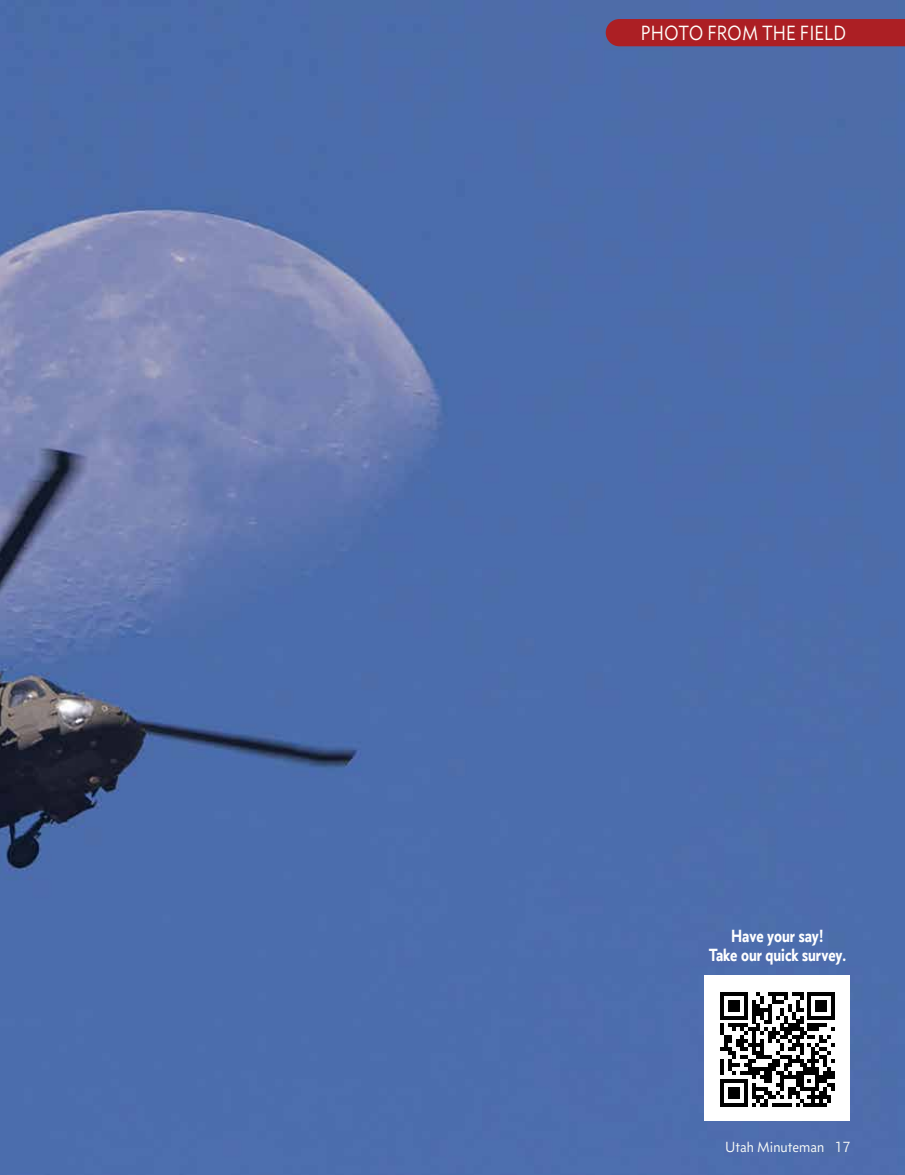
<style>
.page{position:relative;width:905px;height:1175px;background:#fff}
.page>*{position:absolute;margin:0;border:0;box-sizing:border-box;transform-origin:0 0}
.t1{font:21px "Concourse T3 Tab";color:#fffffb;scale:.91 1}
.t2{font:700 18px/19.5px "Concourse T3 Tab";color:#fff;text-align:center;scale:.9 1}
.t3{font:15px "Concourse T3 Tab";color:#fbfdf8}
</style>
<div class="page">
<img style="left:0;top:0;width:904px;height:1174px">
<div style="left:605px;top:19px;width:299px;height:27px;background:#ac1f24"></div>
<div style="left:704px;top:975px;width:145px;height:145px;background:#fff"></div>
<svg style="left:720px;top:992px;width:115px;height:114px"></svg>
<p class="t1" style="left:641px;top:21px;width:227px">PHOTO FROM THE FIELD</p>
<p class="t2" style="left:708px;top:925px;width:154px">Have your say!<br>Take our quick survey.</p>
<p class="t3" style="left:725px;top:1137px;width:127px">Utah Minuteman 17</p>
</div>
